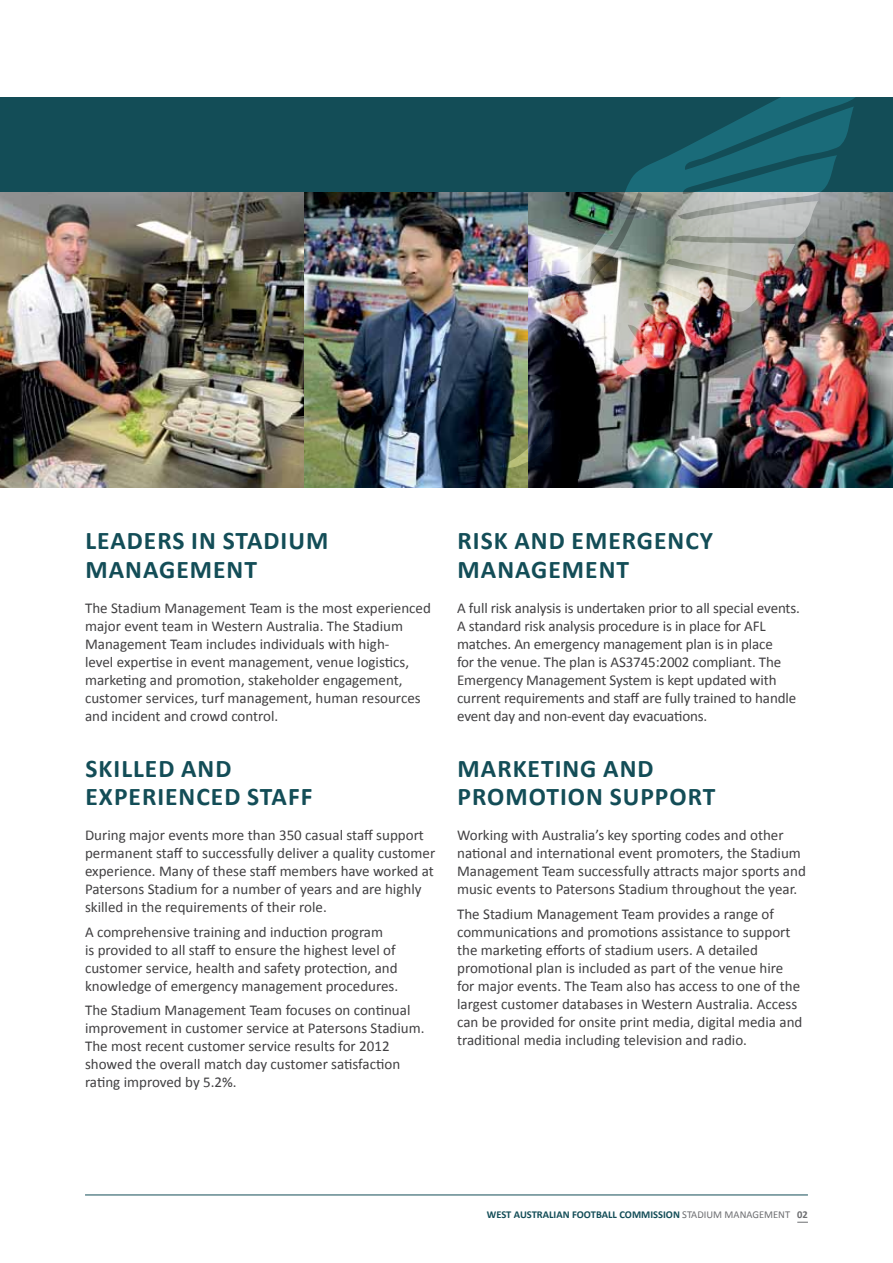
<style>
.page{position:relative;width:893px;height:1263px;background:#fff}
.page>*{position:absolute;margin:0;border:0;box-sizing:border-box;transform-origin:0 0}
.t1{font:700 25.5px "Calibri";letter-spacing:.04em;color:#134d57}
.t2{font:15px/18px "Calibri";color:#414042}
.t3{font:700 10.5px "Calibri";color:#134d57}
.s1{font-weight:400;color:#6d6e71}
.s2{color:#6d6e71}
</style>
<div class="page">
<div style="left:0;top:97px;width:893px;height:95px;background:#134d57"></div>
<hr style="left:85px;top:1194px;width:723px;height:1px;background:#134d57">
<img style="left:1px;top:192px;width:303px;height:296px">
<img style="left:304px;top:192px;width:589px;height:296px">
<img style="left:0;top:192px;width:1px;height:296px">
<img style="left:500px;top:97px;width:371px;height:371px">
<h1 class="t1" style="left:86px;top:524px;width:27px">LEADERS</h1>
<h1 class="t1" style="left:191px;top:524px;width:48px">IN STADIUM</h1>
<h1 class="t1" style="left:86px;top:553px;width:18px">MANAGEMENT</h1>
<p class="t2" style="left:85px;top:599px;width:347px">The Stadium Management Team is the most experienced major event team in Western Australia. The Stadium Management Team includes individuals with high-<br>level expertise in event management, venue logistics, marketing and promotion, stakeholder engagement, customer services, turf management, human resources and incident and crowd control.</p>
<h1 class="t1" style="left:86px;top:752px;width:41px">SKILLED</h1>
<h1 class="t1" style="left:181px;top:752px;width:18px">AND</h1>
<h1 class="t1" style="left:86px;top:781px;width:44px">EXPERIENCED</h1>
<h1 class="t1" style="left:247px;top:781px;width:14px">STAFF</h1>
<p class="t2" style="left:85px;top:826px;width:352px">During major events more than 350 casual staff support permanent staff to successfully deliver a quality customer experience. Many of these staff members have worked at Patersons Stadium for a number of years and are highly skilled in the requirements of their role.</p>
<p class="t2" style="left:85px;top:923px;width:315px">A comprehensive training and induction program<br>is provided to all staff to ensure the highest level of customer service, health and safety protection, and knowledge of emergency management procedures.</p>
<p class="t2" style="left:85px;top:1001px;width:341px">The Stadium Management Team focuses on continual improvement in customer service at Patersons Stadium.<br>The most recent customer service results for 2012 showed the overall match day customer satisfaction rating improved by 5.2%.</p>
<h1 class="t1" style="left:458px;top:524px;width:75px">RISK AND</h1>
<h1 class="t1" style="left:572px;top:524px;width:17px">EMERGENC</h1>
<h1 class="t1" style="left:700px;top:524px;width:15px">Y</h1>
<h1 class="t1" style="left:458px;top:553px;width:18px">MANAGEMENT</h1>
<p class="t2" style="left:457px;top:599px;width:344px">A full risk analysis is undertaken prior to all special events.<br>A standard risk analysis procedure is in place for AFL matches. An emergency management plan is in place<br>for the venue. The plan is AS3745:2002 compliant. The Emergency Management System is kept updated with current requirements and staff are fully trained to handle event day and non-event day evacuations.</p>
<h1 class="t1" style="left:458px;top:752px;width:85px">MARKETING</h1>
<h1 class="t1" style="left:603px;top:752px;width:18px">AND</h1>
<h1 class="t1" style="left:458px;top:781px;width:32px">PROMOTION</h1>
<h1 class="t1" style="left:610px;top:781px;width:30px">SUPPORT</h1>
<p class="t2" style="left:457px;top:826px;width:350px">Working with Australia’s key sporting codes and other national and international event promoters, the Stadium Management Team successfully attracts major sports and music events to Patersons Stadium throughout the year.</p>
<p class="t2" style="left:457px;top:905px;width:347px">The Stadium Management Team provides a range of communications and promotions assistance to support the marketing efforts of stadium users. A detailed promotional plan is included as part of the venue hire for major events. The Team also has access to one of the largest customer databases in Western Australia. Access can be provided for onsite print media, digital media and traditional media including television and radio.</p>
<p class="t3" style="left:487px;top:1207px;width:323px">WEST AUSTRALIAN FOOTBALL COMMISSION <span class="s1">STADIUM MANAGEMENT</span> <span class="s2">02</span></p>
</div>
